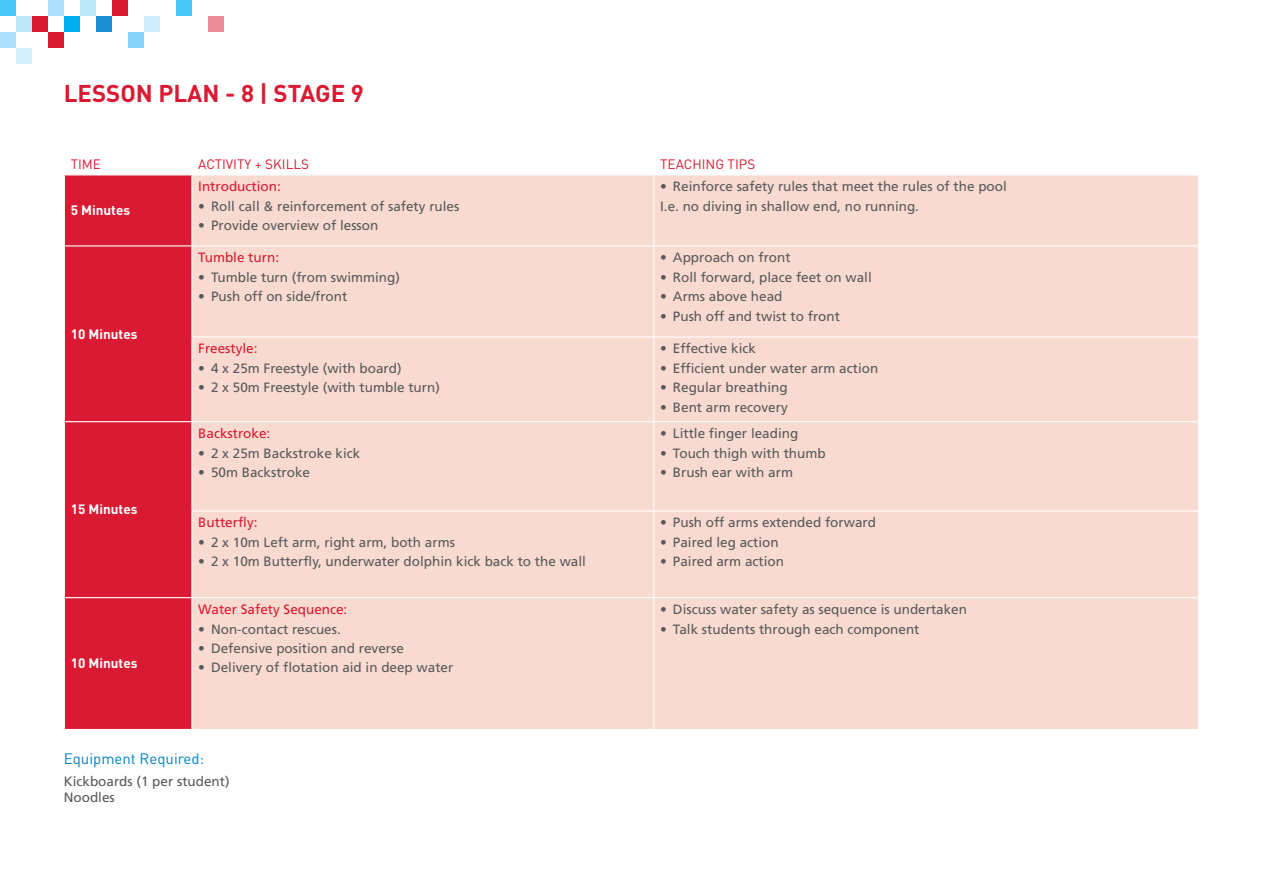
<style>
.page{position:relative;width:1263px;height:893px;background:#fff}
.page>*{position:absolute;margin:0;border:0;box-sizing:border-box;transform-origin:0 0}
.t1{font:700 24px "DIN";color:#da1a32}
.t2{font:15px "DIN";color:#0083ca}
.t3{font:13.5px/19.4px "Frutiger";color:#58595b}
.t4{font:13.5px "Frutiger";color:#da1a32}
.t5{font:700 13.5px "DIN";color:#fff}
.t6{font:13.5px "DIN";color:#da1a32}
</style>
<div class="page">
<div style="left:176px;top:0;width:16px;height:16px;background:#44c8f5"></div>
<div style="left:144px;top:16px;width:16px;height:16px;background:#cfedfc"></div>
<div style="left:112px;top:0;width:16px;height:16px;background:#da1a32"></div>
<div style="left:128px;top:32px;width:16px;height:16px;background:#84d5f7"></div>
<div style="left:96px;top:16px;width:16px;height:16px;background:#1a8fcf"></div>
<div style="left:80px;top:0;width:16px;height:16px;background:#bbe7fb"></div>
<div style="left:64px;top:16px;width:16px;height:16px;background:#00aeef"></div>
<div style="left:48px;top:0;width:16px;height:16px;background:#abe1fa"></div>
<div style="left:32px;top:16px;width:16px;height:16px;background:#da1a32"></div>
<div style="left:16px;top:16px;width:16px;height:16px;background:#bee7fb"></div>
<div style="left:0;top:0;width:16px;height:16px;background:#44c8f5"></div>
<div style="left:48px;top:32px;width:16px;height:16px;background:#da1a32"></div>
<div style="left:0;top:32px;width:16px;height:16px;background:#abe1fa"></div>
<div style="left:16px;top:48px;width:16px;height:16px;background:#d4effc"></div>
<div style="left:208px;top:16px;width:16px;height:16px;background:#ec8c98"></div>
<div style="left:65px;top:175px;width:126px;height:554px;background:#da1a32"></div>
<div style="left:192px;top:175px;width:1006px;height:554px;background:#f8dad0"></div>
<hr style="left:653px;top:175px;width:1px;height:70px;background:#fff">
<hr style="left:64px;top:245px;width:128px;height:1px;background:#fff">
<hr style="left:192px;top:245px;width:462px;height:1px;background:#fff">
<hr style="left:654px;top:245px;width:545px;height:1px;background:#fff">
<hr style="left:653px;top:246px;width:1px;height:90px;background:#fff">
<hr style="left:191px;top:336px;width:463px;height:2px;background:#fff">
<hr style="left:654px;top:336px;width:545px;height:2px;background:#fff">
<hr style="left:653px;top:338px;width:1px;height:83px;background:#fff">
<hr style="left:64px;top:421px;width:128px;height:1px;background:#fff">
<hr style="left:192px;top:421px;width:462px;height:1px;background:#fff">
<hr style="left:654px;top:421px;width:545px;height:1px;background:#fff">
<hr style="left:653px;top:422px;width:1px;height:88px;background:#fff">
<hr style="left:191px;top:510px;width:463px;height:2px;background:#fff">
<hr style="left:654px;top:510px;width:545px;height:2px;background:#fff">
<hr style="left:653px;top:512px;width:1px;height:85px;background:#fff">
<hr style="left:64px;top:597px;width:128px;height:1px;background:#fff">
<hr style="left:192px;top:597px;width:462px;height:1px;background:#fff">
<hr style="left:654px;top:597px;width:545px;height:1px;background:#fff">
<hr style="left:653px;top:598px;width:1px;height:131px;background:#fff">
<h1 class="t1" style="left:64px;top:78px;width:301px">LESSON PLAN - 8 | STAGE 9</h1>
<p class="t6" style="left:71px;top:155px;width:32px">TIME</p>
<p class="t6" style="left:198px;top:155px;width:112px">ACTIVITY + SKILLS</p>
<p class="t6" style="left:660px;top:155px;width:97px">TEACHING TIPS</p>
<p class="t5" style="left:71px;top:202px;width:61px">5 Minutes</p>
<p class="t3" style="left:660px;top:177px;width:348px">• Reinforce safety rules that meet the rules of the pool<br>I.e. no diving in shallow end, no running.</p>
<p class="t4" style="left:198px;top:179px;width:84px">Introduction:</p>
<p class="t3" style="left:198px;top:196px;width:263px">• Roll call &amp; reinforcement of safety rules</p>
<p class="t3" style="left:198px;top:216px;width:182px">• Provide overview of lesson</p>
<p class="t5" style="left:71px;top:325px;width:68px">10 Minutes</p>
<p class="t5" style="left:71px;top:501px;width:68px">15 Minutes</p>
<p class="t5" style="left:71px;top:655px;width:68px">10 Minutes</p>
<p class="t4" style="left:198px;top:250px;width:82px">Tumble turn:</p>
<p class="t3" style="left:198px;top:267px;width:203px">• Tumble turn (from swimming)</p>
<p class="t3" style="left:198px;top:287px;width:151px">• Push off on side/front</p>
<p class="t4" style="left:198px;top:341px;width:61px">Freestyle:</p>
<p class="t3" style="left:198px;top:358px;width:205px">• 4 x 25m Freestyle (with board)</p>
<p class="t3" style="left:198px;top:378px;width:243px">• 2 x 50m Freestyle (with tumble turn)</p>
<p class="t4" style="left:198px;top:426px;width:74px">Backstroke:</p>
<p class="t3" style="left:198px;top:443px;width:164px">• 2 x 25m Backstroke kick</p>
<p class="t3" style="left:198px;top:462px;width:113px">• 50m Backstroke</p>
<p class="t4" style="left:198px;top:515px;width:61px">Butterfly:</p>
<p class="t3" style="left:198px;top:532px;width:258px">• 2 x 10m Left arm, right arm, both arms</p>
<p class="t3" style="left:198px;top:552px;width:389px">• 2 x 10m Butterfly, underwater dolphin kick back to the wall</p>
<p class="t4" style="left:198px;top:601px;width:151px">Water Safety Sequence:</p>
<p class="t3" style="left:198px;top:619px;width:144px">• Non-contact rescues.</p>
<p class="t3" style="left:198px;top:638px;width:207px">• Defensive position and reverse</p>
<p class="t3" style="left:198px;top:658px;width:257px">• Delivery of flotation aid in deep water</p>
<p class="t2" style="left:64px;top:749px;width:142px">Equipment Required:</p>
<p class="t3" style="left:64px;top:773px;width:167px;line-height:16.2px">Kickboards (1 per student)<br>Noodles</p>
<p class="t3" style="left:660px;top:248px;width:132px">• Approach on front</p>
<p class="t3" style="left:660px;top:267px;width:213px">• Roll forward, place feet on wall</p>
<p class="t3" style="left:660px;top:287px;width:124px">• Arms above head</p>
<p class="t3" style="left:660px;top:306px;width:181px">• Push off and twist to front</p>
<p class="t3" style="left:660px;top:339px;width:97px">• Effective kick</p>
<p class="t3" style="left:660px;top:358px;width:220px">• Efficient under water arm action</p>
<p class="t3" style="left:660px;top:378px;width:129px">• Regular breathing</p>
<p class="t3" style="left:660px;top:397px;width:129px">• Bent arm recovery</p>
<p class="t3" style="left:660px;top:424px;width:140px">• Little finger leading</p>
<p class="t3" style="left:660px;top:443px;width:167px">• Touch thigh with thumb</p>
<p class="t3" style="left:660px;top:462px;width:134px">• Brush ear with arm</p>
<p class="t3" style="left:660px;top:513px;width:217px">• Push off arms extended forward</p>
<p class="t3" style="left:660px;top:532px;width:120px">• Paired leg action</p>
<p class="t3" style="left:660px;top:552px;width:125px">• Paired arm action</p>
<p class="t3" style="left:660px;top:600px;width:308px">• Discuss water safety as sequence is undertaken</p>
<p class="t3" style="left:660px;top:619px;width:261px">• Talk students through each component</p>
</div>
